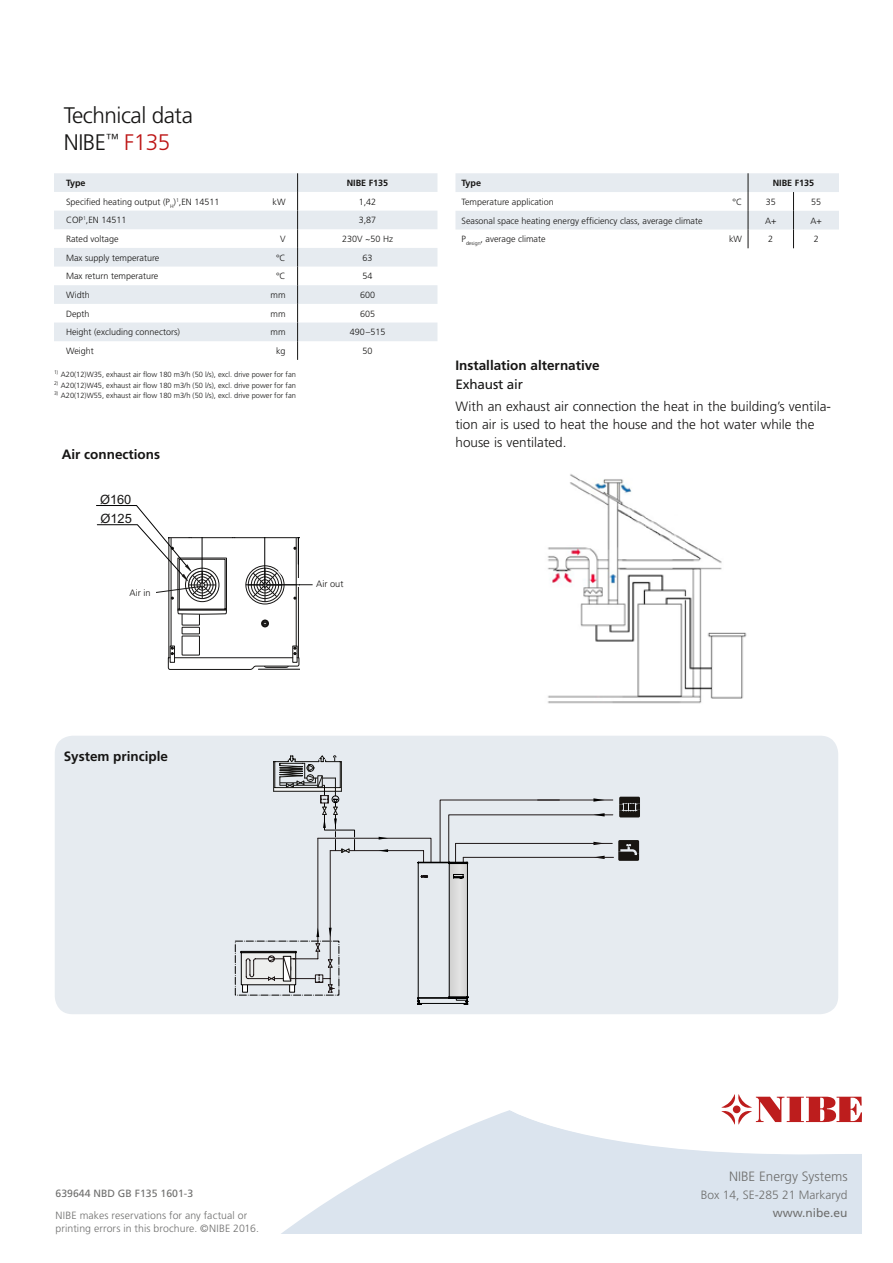
<style>
.page{position:relative;width:893px;height:1263px;background:#fff}
.page>*{position:absolute;margin:0;border:0;box-sizing:border-box;transform-origin:0 0}
.t1{font:300 22.5px/27px "Frutiger";letter-spacing:-.02em;color:#161514}
.t2{font:300 13.5px/18px "Frutiger";color:#161514}
.t3{font:700 13.5px "Frutiger";color:#161514}
.t4{font:300 13.5px "Frutiger";color:#6f6f6e}
.t5{font:13.5px "Frutiger";letter-spacing:-.01em;color:#161514}
.t6{font:12.9px "Arial";color:#161514}
.t7{font:300 12px "Frutiger";color:#6f6f6e}
.t8{font:12px "Frutiger";color:#6f6f6e}
.t9{font:300 10.5px "Frutiger";letter-spacing:.01em;color:#6f6f6e}
.t10{font:10.5px "Frutiger";color:#6f6f6e}
.t11{font:300 9.3px "Frutiger";color:#161514}
.t12{font:300 9px "Frutiger";color:#161514}
.t13{font:700 9px "Frutiger";color:#161514}
.t14{font:300 7.5px "Frutiger";color:#161514}
.s1{color:#bd1616}
</style>
<div class="page">
<svg style="left:282px;top:1110px;width:580px;height:123px;fill:#dbe4ee"></svg>
<svg style="left:510px;top:1094px;width:352px;height:60px"></svg>
<div style="left:55px;top:736px;width:783px;height:278px;background:#e6ebf0;border-radius:18px"></div>
<img style="left:547px;top:474px;width:200px;height:230px">
<svg style="left:54px;top:173px;width:383px;height:168px;fill:#e6ebf0"></svg>
<svg style="left:297px;top:173px;width:1px;height:187px"></svg>
<svg style="left:96px;top:505px;width:203px;height:165px"></svg>
<hr style="left:267px;top:584px;width:46px;height:1px;background:#161514">
<div style="left:165px;top:489px;width:141px;height:48px;background:#fff"></div>
<svg style="left:455px;top:173px;width:384px;height:75px"></svg>
<div style="left:235px;top:941px;width:104px;height:54px;border:1px dashed #020100"></div>
<svg style="left:240px;top:755px;width:400px;height:249px"></svg>
<h1 class="t1" style="left:64px;top:102px;width:131px">Technical data<br>NIBE<sup>™</sup> <span class="s1">F135</span></h1>
<p class="t13" style="left:66px;top:178px;width:21px">Type</p>
<p class="t13" style="left:347px;top:178px;width:43px">NIBE F135</p>
<p class="t12" style="left:66px;top:196px;width:155px">Specified heating output (P<sub>H</sub>)<sup>1</sup>,EN 14511</p>
<p class="t12" style="left:273px;top:196px;width:14px">kW</p>
<p class="t12" style="left:359px;top:196px;width:19px">1,42</p>
<p class="t12" style="left:66px;top:215px;width:62px">COP<sup>1</sup>,EN 14511</p>
<p class="t12" style="left:359px;top:215px;width:19px">3,87</p>
<p class="t12" style="left:66px;top:234px;width:54px">Rated voltage</p>
<p class="t12" style="left:280px;top:234px;width:7px">V</p>
<p class="t12" style="left:342px;top:234px;width:52px">230V ~50 Hz</p>
<p class="t12" style="left:66px;top:252px;width:95px">Max supply temperature</p>
<p class="t12" style="left:276px;top:252px;width:11px">°C</p>
<p class="t12" style="left:363px;top:252px;width:12px">63</p>
<p class="t12" style="left:66px;top:271px;width:94px">Max return temperature</p>
<p class="t12" style="left:276px;top:271px;width:11px">°C</p>
<p class="t12" style="left:363px;top:271px;width:12px">54</p>
<p class="t12" style="left:66px;top:290px;width:25px">Width</p>
<p class="t12" style="left:271px;top:290px;width:16px">mm</p>
<p class="t12" style="left:360px;top:290px;width:17px">600</p>
<p class="t12" style="left:66px;top:308px;width:25px">Depth</p>
<p class="t12" style="left:271px;top:308px;width:16px">mm</p>
<p class="t12" style="left:360px;top:308px;width:17px">605</p>
<p class="t12" style="left:66px;top:327px;width:116px">Height (excluding connectors)</p>
<p class="t12" style="left:271px;top:327px;width:16px">mm</p>
<p class="t12" style="left:350px;top:327px;width:37px">490–515</p>
<p class="t12" style="left:66px;top:346px;width:29px">Weight</p>
<p class="t12" style="left:276px;top:346px;width:11px">kg</p>
<p class="t12" style="left:363px;top:346px;width:12px">50</p>
<p class="t14" style="left:54px;top:370px;width:243px"><sup>1)</sup> A20(12)W35, exhaust air flow 180 m3/h (50 l/s), excl. drive power for fan</p>
<p class="t14" style="left:54px;top:381px;width:243px"><sup>2)</sup> A20(12)W45, exhaust air flow 180 m3/h (50 l/s), excl. drive power for fan</p>
<p class="t14" style="left:54px;top:391px;width:243px"><sup>3)</sup> A20(12)W55, exhaust air flow 180 m3/h (50 l/s), excl. drive power for fan</p>
<h2 class="t3" style="left:62px;top:446px;width:100px">Air connections</h2>
<h3 class="t6" style="left:100px;top:491px;width:33px">Ø160</h3>
<h3 class="t6" style="left:100px;top:510px;width:33px">Ø125</h3>
<p class="t11" style="left:130px;top:587px;width:23px">Air in</p>
<h2 class="t3" style="left:64px;top:748px;width:106px">System principle</h2>
<p class="t11" style="left:316px;top:579px;width:29px">Air out</p>
<p class="t13" style="left:461px;top:178px;width:21px">Type</p>
<p class="t13" style="left:773px;top:178px;width:43px">NIBE F135</p>
<p class="t12" style="left:461px;top:197px;width:94px">Temperature application</p>
<p class="t12" style="left:732px;top:197px;width:11px">°C</p>
<p class="t12" style="left:766px;top:197px;width:12px">35</p>
<p class="t12" style="left:811px;top:197px;width:12px">55</p>
<p class="t12" style="left:461px;top:215px;width:243px">Seasonal space heating energy efficiency class, average climate</p>
<p class="t12" style="left:765px;top:215px;width:13px">A+</p>
<p class="t12" style="left:810px;top:215px;width:13px">A+</p>
<p class="t12" style="left:461px;top:234px;width:86px">P<sub>design</sub>, average climate</p>
<p class="t12" style="left:729px;top:234px;width:14px">kW</p>
<p class="t12" style="left:768px;top:234px;width:7px">2</p>
<p class="t12" style="left:814px;top:234px;width:7px">2</p>
<h2 class="t3" style="left:455px;top:358px;width:146px">Installation alternative</h2>
<h2 class="t5" style="left:455px;top:376px;width:69px">Exhaust air</h2>
<h2 class="t2" style="left:455px;top:398px;width:377px">With an exhaust air connection the heat in the building’s ventila&shy;tion air is used to heat the house and the hot water while the house is ventilated.</h2>
<p class="t10" style="left:56px;top:1187px;width:139px">639644 NBD GB F135 1601-3</p>
<h2 class="t4" style="left:729px;top:1168px;width:120px">NIBE Energy Systems</h2>
<h3 class="t7" style="left:701px;top:1188px;width:148px">Box 14, SE-285 21 Markaryd</h3>
<p class="t9" style="left:56px;top:1209px;width:193px">NIBE makes reservations for any factual or</p>
<h3 class="t8" style="left:773px;top:1205px;width:76px">www.nibe.eu</h3>
<p class="t9" style="left:56px;top:1222px;width:205px">printing errors in this brochure. ©NIBE 2016.</p>
</div>
